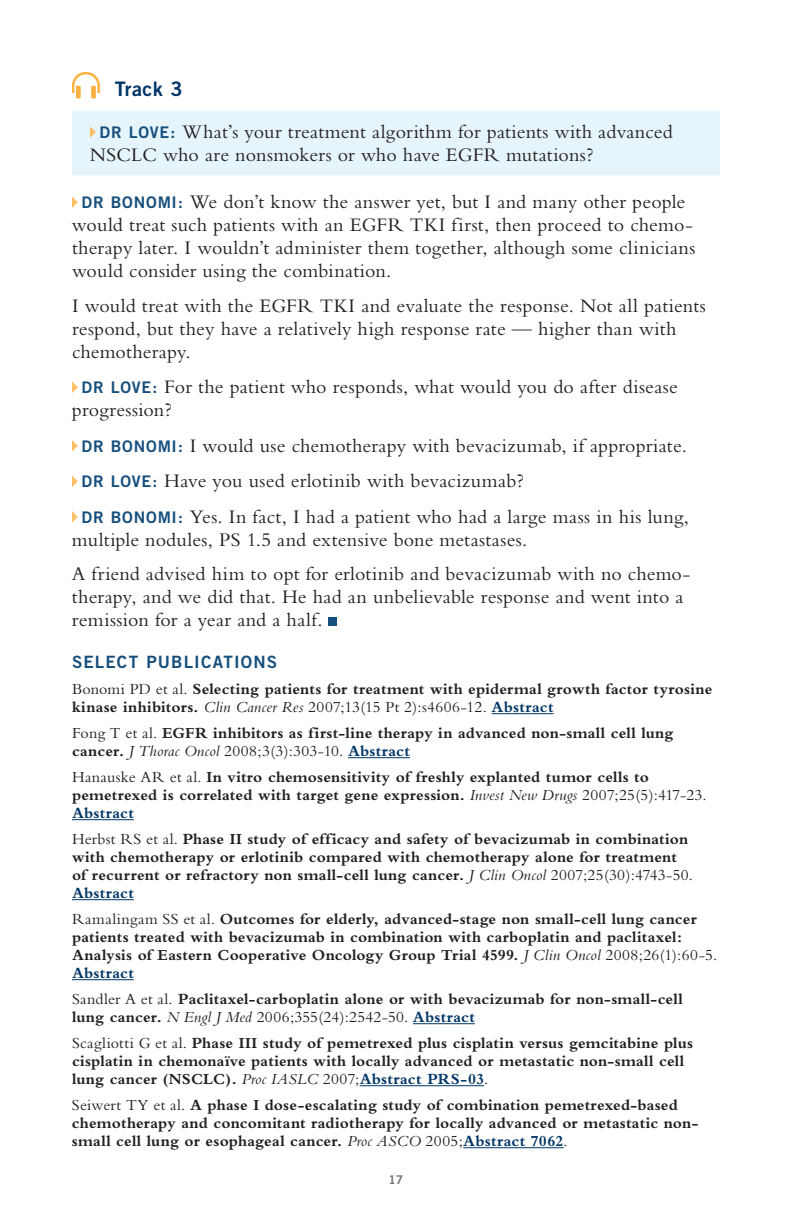
<style>
.page{position:relative;width:792px;height:1224px;background:#fff}
.page>*{position:absolute;margin:0;border:0;box-sizing:border-box;transform-origin:0 0}
.t1{font:20px/23px "Bembo RTP Std";letter-spacing:.01em;color:#231f20}
.t2{font:20px "Trade Gothic LT Std Bd 2";letter-spacing:.015em;color:#003667}
.t3{font:17px "Trade Gothic LT Std Bd 2";letter-spacing:.065em;color:#164f7e}
.t4{font:700 16px/18px "Bembo RTP Std";letter-spacing:.01em;color:#231f20}
.t5{font:12px "Trade Gothic LT Std Bd 2";color:#717074}
.s1{font-family:"Trade Gothic LT Std Bd 2";font-size:16px;color:#164f7e}
.s2{font-weight:400}
.s3{font-weight:400;font-style:italic}
.s4{color:#003667}
</style>
<div class="page">
<div style="left:72px;top:111px;width:648px;height:64px;background:#e6f4fb"></div>
<hr style="left:492px;top:713px;width:61px;height:1px;background:#003667">
<hr style="left:348px;top:757px;width:62px;height:1px;background:#003667">
<hr style="left:72px;top:819px;width:62px;height:1px;background:#003667">
<hr style="left:72px;top:899px;width:62px;height:1px;background:#003667">
<hr style="left:72px;top:979px;width:62px;height:1px;background:#003667">
<hr style="left:413px;top:1023px;width:62px;height:1px;background:#003667">
<hr style="left:360px;top:1085px;width:124px;height:1px;background:#003667">
<hr style="left:463px;top:1147px;width:101px;height:1px;background:#003667">
<svg style="left:72px;top:72px;width:28px;height:26px"></svg>
<svg style="left:90px;top:126px;width:6px;height:12px"></svg>
<svg style="left:72px;top:196px;width:6px;height:12px"></svg>
<svg style="left:72px;top:382px;width:6px;height:11px"></svg>
<svg style="left:72px;top:440px;width:6px;height:12px"></svg>
<svg style="left:72px;top:476px;width:6px;height:11px"></svg>
<svg style="left:72px;top:511px;width:6px;height:12px"></svg>
<div style="left:329px;top:618px;width:8px;height:8px;background:#164f7e"></div>
<p class="t2" style="left:115px;top:76px;width:69px">Track 3</p>
<p class="t1" style="left:90px;top:120px;width:584px;text-indent:10px"><span class="s1">DR LOVE:</span> What’s your treatment algorithm for patients with advanced<br>NSCLC who are nonsmokers or who have EGFR mutations?</p>
<p class="t1" style="left:72px;top:190px;width:625px;text-indent:10px"><span class="s1">DR BONOMI:</span> We don’t know the answer yet, but I and many other people would treat such patients with an EGFR TKI first, then proceed to chemo&shy;therapy later. I wouldn’t administer them together, although some clinicians would consider using the combination.</p>
<p class="t1" style="left:72px;top:293px;width:635px">I would treat with the EGFR TKI and evaluate the response. Not all patients respond, but they have a relatively high response rate — higher than with chemotherapy.</p>
<p class="t1" style="left:72px;top:375px;width:607px;text-indent:10px"><span class="s1">DR LOVE:</span> For the patient who responds, what would you do after disease progression?</p>
<p class="t1" style="left:82px;top:427px;width:609px;line-height:35.6px"><span class="s1">DR BONOMI:</span> I would use chemotherapy with bevacizumab, if appropriate.<br><span class="s1">DR LOVE:</span> Have you used erlotinib with bevacizumab?<br><span class="s1">DR BONOMI:</span> Yes. In fact, I had a patient who had a large mass in his lung,</p>
<p class="t1" style="left:72px;top:522px;width:620px;line-height:34.6px">multiple nodules, PS 1.5 and extensive bone metastases.<br>A friend advised him to opt for erlotinib and bevacizumab with no chemo-</p>
<p class="t1" style="left:72px;top:585px;width:613px">therapy, and we did that. He had an unbelievable response and went into a remission for a year and a half.</p>
<p class="t3" style="left:72px;top:651px;width:207px">SELECT PUBLICATIONS</p>
<p class="t4" style="left:72px;top:680px;width:642px"><span class="s2">Bonomi PD et al.</span> Selecting patients for treatment with epidermal growth factor tyrosine kinase inhibitors. <span class="s3">Clin Cancer Res</span> <span class="s2">2007;13(15 Pt 2):s4606-12.</span> <span class="s4">Abstract</span></p>
<p class="t4" style="left:72px;top:724px;width:603px"><span class="s2">Fong T et al.</span> EGFR inhibitors as first-line therapy in advanced non-small cell lung cancer. <span class="s3">J Thorac Oncol</span> <span class="s2">2008;3(3):303-10.</span> <span class="s4">Abstract</span></p>
<p class="t4" style="left:72px;top:768px;width:636px"><span class="s2">Hanauske AR et al.</span> In vitro chemosensitivity of freshly explanted tumor cells to pemetrexed is correlated with target gene expression. <span class="s3">Invest New Drugs</span> <span class="s2">2007;25(5):417-23.<br></span><span class="s4">Abstract</span></p>
<p class="t4" style="left:72px;top:830px;width:622px"><span class="s2">Herbst RS et al.</span> Phase II study of efficacy and safety of bevacizumab in combination with chemotherapy or erlotinib compared with chemotherapy alone for treatment of recurrent or refractory non small-cell lung cancer. <span class="s3">J Clin Oncol</span> <span class="s2">2007;25(30):4743-50.<br></span><span class="s4">Abstract</span></p>
<p class="t4" style="left:72px;top:910px;width:647px"><span class="s2">Ramalingam SS et al.</span> Outcomes for elderly, advanced-stage non small-cell lung cancer patients treated with bevacizumab in combination with carboplatin and paclitaxel:<br>Analysis of Eastern Cooperative Oncology Group Trial 4599. <span class="s3">J Clin Oncol</span> <span class="s2">2008;26(1):60-5.<br></span><span class="s4">Abstract</span></p>
<p class="t4" style="left:72px;top:990px;width:612px"><span class="s2">Sandler A et al.</span> Paclitaxel-carboplatin alone or with bevacizumab for non-small-cell lung cancer. <span class="s3">N Engl J Med</span> <span class="s2">2006;355(24):2542-50.</span> <span class="s4">Abstract</span></p>
<p class="t4" style="left:72px;top:1034px;width:623px"><span class="s2">Scagliotti G et al.</span> Phase III study of pemetrexed plus cisplatin versus gemcitabine plus cisplatin in chemonaïve patients with locally advanced or metastatic non-small cell lung cancer (NSCLC). <span class="s3">Proc IASLC</span> <span class="s2">2007;</span><span class="s4">Abstract PRS-03</span><span class="s2">.</span></p>
<p class="t4" style="left:72px;top:1096px;width:628px"><span class="s2">Seiwert TY et al.</span> A phase I dose-escalating study of combination pemetrexed-based chemotherapy and concomitant radiotherapy for locally advanced or metastatic non&shy;small cell lung or esophageal cancer. <span class="s3">Proc ASCO</span> <span class="s2">2005;</span><span class="s4">Abstract 7062</span><span class="s2">.</span></p>
<p class="t5" style="left:389px;top:1172px;width:16px">17</p>
</div>
